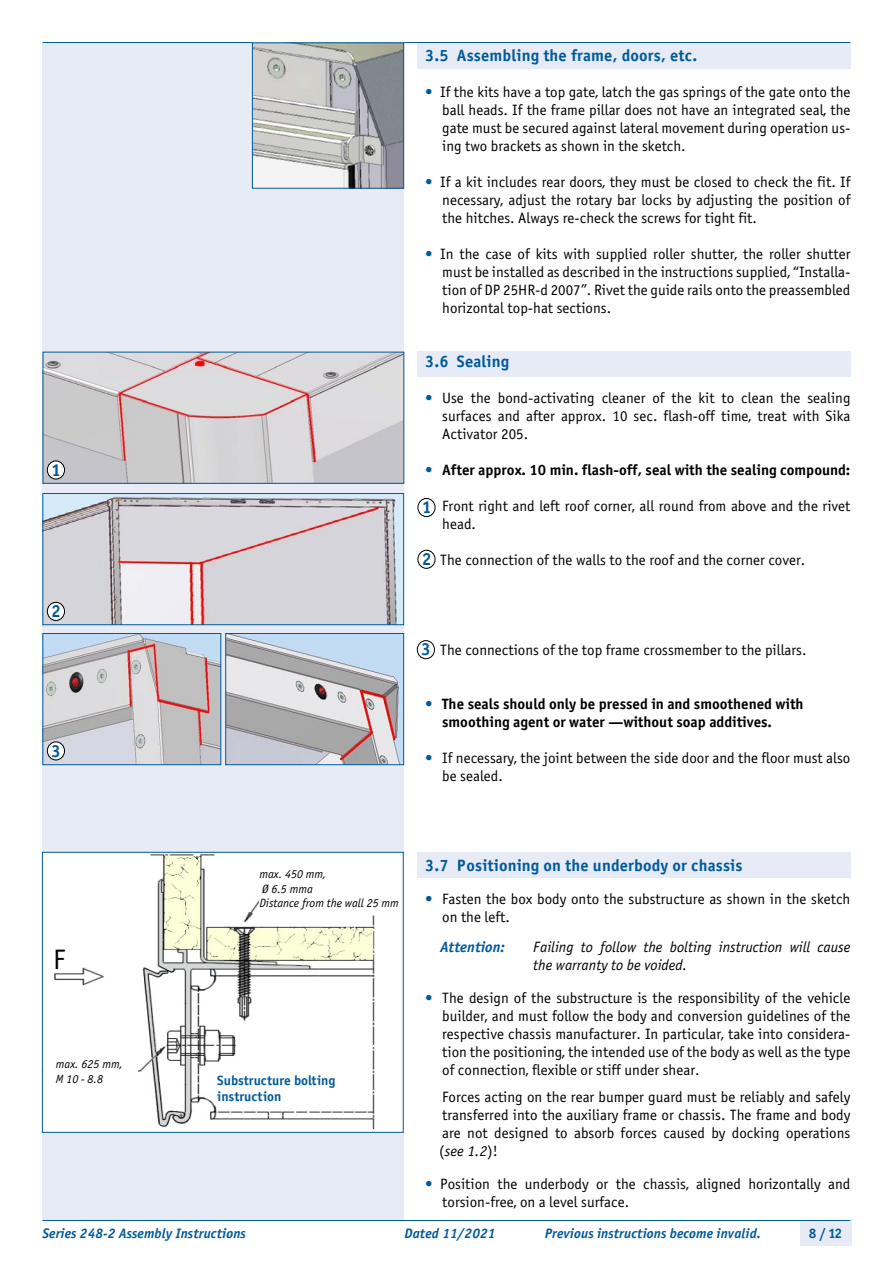
<style>
.page{position:relative;width:893px;height:1263px;background:#fff}
.page>*{position:absolute;margin:0;border:0;box-sizing:border-box;transform-origin:0 0}
.t1{font:28.2px "Officina Sans Book ITC";color:#000}
.t2{font:17.55px "Officina Sans Bold ITC";color:#005a9a}
.t3{font:16.5px "Officina Sans Bold ITC";letter-spacing:.01em;color:#005a9a}
.t4{font:15px/18px "Officina Sans Book ITC";color:#000;text-align:justify}
.t5{font:15px/18px "Officina Sans Bold ITC";color:#000}
.t6{font:italic 15px/18px "Officina Sans Book ITC";color:#000}
.t7{font:italic 15px "Officina Sans Bold ITC";color:#005a9a}
.t8{font:italic 13.8px "Officina Sans Bold ITC";letter-spacing:.005em;color:#005a9a}
.t9{font:13.8px "Officina Sans Bold ITC";color:#005a9a}
.t10{font:13.5px/16.2px "Officina Sans Bold ITC";color:#005a9a}
.t11{font:italic 12px/14.4px "Officina Sans Book ITC";color:#000}
.s1{color:#005a9a}
.s2{font-family:"Officina Sans Book ITC";color:#005a9a}
.s3{font-style:italic}
</style>
<div class="page">
<div style="left:43px;top:42px;width:361px;height:1178px;background:#e6ebf6"></div>
<div style="left:800px;top:1220px;width:51px;height:26px;background:#e6ebf6"></div>
<hr style="left:43px;top:1220px;width:807px;height:1px;background:#005a9a">
<hr style="left:43px;top:42px;width:807px;height:1px;background:#005a9a">
<div style="left:417px;top:351px;width:433px;height:25px;background:#e6ebf6"></div>
<div style="left:417px;top:852px;width:433px;height:25px;background:#e6ebf6"></div>
<div style="left:417px;top:44px;width:433px;height:25px;background:#e6ebf6"></div>
<img style="left:45px;top:354px;width:357px;height:128px">
<div style="left:43px;top:352px;width:361px;height:132px;border:1px solid #005a9a"></div>
<img style="left:45px;top:495px;width:357px;height:128px">
<div style="left:43px;top:493px;width:361px;height:132px;border:1px solid #005a9a"></div>
<img style="left:254px;top:45px;width:148px;height:142px">
<div style="left:252px;top:43px;width:152px;height:146px;border:1px solid #005a9a"></div>
<img style="left:45px;top:635px;width:174px;height:128px">
<div style="left:43px;top:633px;width:178px;height:132px;border:1px solid #005a9a"></div>
<div style="left:42px;top:852px;width:361px;height:280px;background:#fff"></div>
<img style="left:54px;top:854px;width:321px;height:274px">
<div style="left:42px;top:852px;width:362px;height:281px;border:1px solid #005a9a"></div>
<div style="left:53px;top:949px;width:13px;height:21px;background:#fff"></div>
<div style="left:217px;top:1075px;width:152px;height:32px;background:#fff"></div>
<hr style="left:43px;top:1070px;width:94px;height:3px;background:#fff">
<hr style="left:256px;top:895px;width:95px;height:3px;background:#fff">
<div style="left:56px;top:1059px;width:68px;height:26px;background:#fff"></div>
<div style="left:259px;top:870px;width:141px;height:42px;background:#fff"></div>
<div style="left:47px;top:461px;width:18px;height:18px;background:#fff;border-radius:50%"></div>
<div style="left:47px;top:460px;width:18px;height:19px;border:1px solid #000;border-radius:50%"></div>
<svg style="left:418px;top:498px;width:17px;height:19px"></svg>
<div style="left:417px;top:498px;width:19px;height:19px;border:1px solid #000;border-radius:50%"></div>
<div style="left:47px;top:602px;width:18px;height:18px;background:#fff;border-radius:50%"></div>
<div style="left:47px;top:602px;width:18px;height:19px;border:1px solid #000;border-radius:50%"></div>
<div style="left:417px;top:550px;width:19px;height:19px;border:1px solid #000;border-radius:50%"></div>
<div style="left:47px;top:742px;width:18px;height:18px;background:#fff;border-radius:50%"></div>
<div style="left:47px;top:741px;width:18px;height:19px;border:1px solid #000;border-radius:50%"></div>
<div style="left:417px;top:640px;width:18px;height:19px;border:1px solid #000;border-radius:50%"></div>
<img style="left:227px;top:635px;width:175px;height:128px">
<div style="left:225px;top:633px;width:179px;height:132px;border:1px solid #005a9a"></div>
<p class="t2" style="left:51px;top:459px;width:11px">1</p>
<p class="t2" style="left:51px;top:600px;width:11px">2</p>
<p class="t2" style="left:51px;top:740px;width:11px">3</p>
<h1 class="t1" style="left:53px;top:943px;width:14px">F</h1>
<p class="t11" style="left:56px;top:1057px;width:68px">max. 625 mm,<br>M 10 - 8.8</p>
<p class="t3" style="left:425px;top:46px;width:273px">3.5 Assembling the frame, doors, etc.</p>
<p class="t4" style="left:442px;top:83px;width:410px;text-indent:-17px"><span class="s1">•</span> If the kits have a top gate, latch the gas springs of the gate onto the ball heads. If the frame pillar does not have an integrated seal, the gate must be secured against lateral movement during operation us&shy;ing two brackets as shown in the sketch.</p>
<p class="t4" style="left:442px;top:173px;width:410px;text-indent:-17px"><span class="s1">•</span> If a kit includes rear doors, they must be closed to check the fit. If necessary, adjust the rotary bar locks by adjusting the position of the hitches. Always re-check the screws for tight fit.</p>
<p class="t4" style="left:442px;top:245px;width:410px;text-indent:-17px"><span class="s1">•</span> In the case of kits with supplied roller shutter, the roller shutter must be installed as described in the instructions supplied, “Installa&shy;tion of DP 25HR-d 2007”. Rivet the guide rails onto the preassembled horizontal top-hat sections.</p>
<p class="t3" style="left:425px;top:352px;width:86px">3.6 Sealing</p>
<p class="t4" style="left:442px;top:389px;width:410px;text-indent:-17px"><span class="s1">•</span> Use the bond-activating cleaner of the kit to clean the sealing surfaces and after approx. 10 sec. flash-off time, treat with Sika Activator 205.</p>
<p class="t5" style="left:425px;top:461px;width:427px"><span class="s2">•</span> After approx. 10 min. flash-off, seal with the sealing compound:</p>
<p class="t4" style="left:442px;top:497px;width:410px">Front right and left roof corner, all round from above and the rivet head.</p>
<p class="t4" style="left:440px;top:551px;width:367px">The connection of the walls to the roof and the corner cover.</p>
<p class="t2" style="left:422px;top:497px;width:11px">1</p>
<p class="t2" style="left:422px;top:548px;width:11px">2</p>
<p class="t2" style="left:421px;top:638px;width:11px">3</p>
<p class="t4" style="left:440px;top:641px;width:368px">The connections of the top frame crossmember to the pillars.</p>
<p class="t5" style="left:442px;top:695px;width:363px;text-indent:-17px"><span class="s2">•</span> The seals should only be pressed in and smoothened with smoothing agent or water —without soap additives.</p>
<p class="t4" style="left:442px;top:749px;width:410px;text-indent:-17px"><span class="s1">•</span> If necessary, the joint between the side door and the floor must also be sealed.</p>
<p class="t11" style="left:259px;top:867px;width:141px">max. 450 mm,<br>Ø 6.5 mma<br>Distance from the wall 25 mm</p>
<p class="t10" style="left:217px;top:1072px;width:120px">Substructure bolting instruction</p>
<p class="t3" style="left:425px;top:856px;width:319px">3.7 Positioning on the underbody or chassis</p>
<p class="t4" style="left:442px;top:890px;width:410px;text-indent:-17px"><span class="s1">•</span> Fasten the box body onto the substructure as shown in the sketch on the left.</p>
<p class="t7" style="left:440px;top:938px;width:66px">Attention:</p>
<p class="t6" style="left:533px;top:939px;width:319px">Failing to follow the bolting instruction will cause the warranty to be voided.</p>
<p class="t4" style="left:442px;top:989px;width:410px;text-indent:-17px"><span class="s1">•</span> The design of the substructure is the responsibility of the vehicle builder, and must follow the body and conversion guidelines of the respective chassis manufacturer. In particular, take into considera&shy;tion the positioning, the intended use of the body as well as the type of connection, flexible or stiff under shear.</p>
<p class="t4" style="left:439px;top:1088px;width:413px">Forces acting on the rear bumper guard must be reliably and safely transferred into the auxiliary frame or chassis. The frame and body are not designed to absorb forces caused by docking operations (<span class="s3">see 1.2</span>)!</p>
<p class="t4" style="left:442px;top:1175px;width:410px;text-indent:-17px"><span class="s1">•</span> Position the underbody or the chassis, aligned horizontally and torsion-free, on a level surface.</p>
<p class="t8" style="left:43px;top:1225px;width:205px">Series 248-2 Assembly Instructions</p>
<p class="t8" style="left:404px;top:1225px;width:92px">Dated 11/2021</p>
<p class="t8" style="left:545px;top:1225px;width:218px">Previous instructions become invalid.</p>
<p class="t9" style="left:809px;top:1225px;width:35px">8 / 12</p>
</div>
